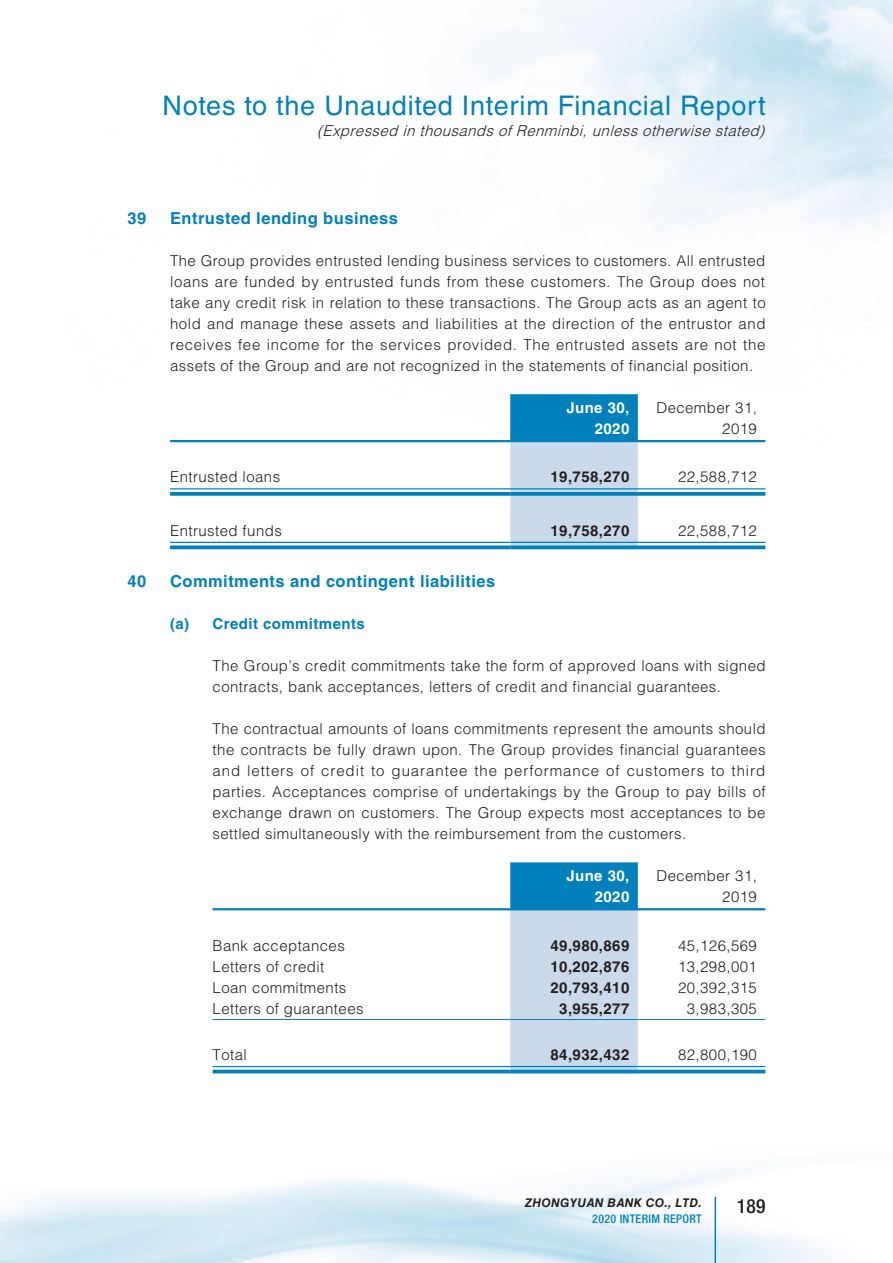
<style>
.page{position:relative;width:893px;height:1263px;background:#fff}
.page>*{position:absolute;margin:0;border:0;box-sizing:border-box;transform-origin:0 0}
.t1{font:27px "Helvetica LT Std";letter-spacing:.03em;color:#0081bb}
.t2{font:500 condensed 19.5px "Helvetica Neue LT Pro";color:#231f20}
.t3{font:700 16.5px "Helvetica LT Std";letter-spacing:.03em;color:#0081bb}
.t4{font:300 15px/21px "Helvetica LT Std";letter-spacing:.03em;color:#231f20;text-align:justify}
.t5{font:700 15px "Helvetica LT Std";letter-spacing:.03em;color:#231f20}
.t6{font:italic 300 15px "Helvetica LT Std";color:#231f20}
.t7{font:700 15px/21px "Helvetica LT Std";letter-spacing:.03em;color:#fff;text-align:right}
.t8{font:700 15px "Helvetica LT Std";letter-spacing:.03em;color:#0081bb}
.t9{font:italic 700 12px "Helvetica LT Std";letter-spacing:.03em;color:#231f20}
.t10{font:500 condensed 12px "Helvetica Neue LT Pro";letter-spacing:.025em;color:#0081bb}
</style>
<div class="page">
<hr style="left:715px;top:1197px;width:1px;height:66px;background:#0081bb">
<svg style="left:510px;top:394px;width:128px;height:151px;background:#88bdda"></svg>
<hr style="left:170px;top:440px;width:340px;height:2px;background:#0081bb">
<hr style="left:510px;top:440px;width:128px;height:2px;background:#0081bb">
<hr style="left:638px;top:440px;width:127px;height:2px;background:#0081bb">
<hr style="left:170px;top:488px;width:340px;height:1px;background:#0081bb">
<svg style="left:170px;top:492px;width:340px;height:4px"></svg>
<hr style="left:510px;top:488px;width:128px;height:1px;background:#0081bb">
<svg style="left:510px;top:492px;width:128px;height:4px"></svg>
<hr style="left:638px;top:488px;width:127px;height:1px;background:#0081bb">
<svg style="left:638px;top:492px;width:127px;height:4px"></svg>
<hr style="left:170px;top:542px;width:340px;height:1px;background:#0081bb">
<svg style="left:170px;top:545px;width:340px;height:4px"></svg>
<hr style="left:510px;top:542px;width:128px;height:1px;background:#0081bb">
<svg style="left:510px;top:545px;width:128px;height:4px"></svg>
<hr style="left:638px;top:542px;width:127px;height:1px;background:#0081bb">
<svg style="left:638px;top:545px;width:127px;height:4px"></svg>
<svg style="left:510px;top:862px;width:128px;height:208px;background:#9cc5df"></svg>
<hr style="left:213px;top:908px;width:297px;height:2px;background:#0081bb">
<hr style="left:510px;top:908px;width:128px;height:2px;background:#0081bb">
<hr style="left:638px;top:908px;width:127px;height:2px;background:#0081bb">
<hr style="left:213px;top:1019px;width:297px;height:1px;background:#0081bb">
<hr style="left:510px;top:1019px;width:128px;height:1px;background:#0081bb">
<hr style="left:638px;top:1019px;width:127px;height:1px;background:#0081bb">
<hr style="left:213px;top:1066px;width:297px;height:1px;background:#0081bb">
<hr style="left:213px;top:1070px;width:297px;height:3px;background:#0081bb">
<hr style="left:510px;top:1066px;width:128px;height:1px;background:#0081bb">
<hr style="left:510px;top:1070px;width:128px;height:3px;background:#0081bb">
<hr style="left:638px;top:1066px;width:127px;height:1px;background:#0081bb">
<hr style="left:638px;top:1070px;width:127px;height:3px;background:#0081bb">
<h1 class="t1" style="left:162px;top:89px;width:605px">Notes to the Unaudited Interim Financial Report</h1>
<p class="t6" style="left:317px;top:121px;width:453px">(Expressed in thousandsofRenminbi,unlessotherwise stated)</p>
<p class="t3" style="left:128px;top:208px;width:20px">39</p>
<p class="t3" style="left:170px;top:208px;width:229px">Entrusted lending business</p>
<p class="t4" style="left:170px;top:250px;width:597px">The Group provides entrusted lending business services to customers. All entrusted loans are funded by entrusted funds from these customers. The Group does not take any credit risk in relation to these transactions. The Group acts as an agent to hold and manage these assets and liabilities at the direction of the entrustor and receives fee income for the services provided. The entrusted assets are not the assets of the Group and are not recognized in the statements of financial position.</p>
<p class="t7" style="left:566px;top:397px;width:64px">June 30,<br>2020</p>
<p class="t4" style="left:656px;top:397px;width:102px;text-align:right">December 31,<br>2019</p>
<p class="t4" style="left:170px;top:466px;width:112px">Entrusted loans</p>
<p class="t5" style="left:550px;top:468px;width:80px">19,758,270</p>
<p class="t4" style="left:678px;top:466px;width:80px">22,588,712</p>
<p class="t4" style="left:170px;top:520px;width:113px">Entrusted funds</p>
<p class="t5" style="left:550px;top:521px;width:80px">19,758,270</p>
<p class="t4" style="left:678px;top:520px;width:80px">22,588,712</p>
<p class="t3" style="left:128px;top:571px;width:20px">40</p>
<p class="t3" style="left:170px;top:571px;width:327px">Commitments and contingent liabilities</p>
<p class="t8" style="left:170px;top:615px;width:196px">(a) Credit commitments</p>
<p class="t4" style="left:213px;top:655px;width:554px">The Group’s credit commitments take the form of approved loans with signed contracts, bank acceptances, letters of credit and financial guarantees.</p>
<p class="t4" style="left:213px;top:718px;width:555px">The contractual amounts of loans commitments represent the amounts should the contracts be fully drawn upon. The Group provides financial guarantees and letters of credit to guarantee the performance of customers to third parties. Acceptances comprise of undertakings by the Group to pay bills of exchange drawn on customers. The Group expects most acceptances to be settled simultaneously with the reimbursement from the customers.</p>
<p class="t7" style="left:566px;top:865px;width:64px">June 30,<br>2020</p>
<p class="t4" style="left:656px;top:865px;width:102px;text-align:right">December 31,<br>2019</p>
<p class="t4" style="left:213px;top:934px;width:134px">Bank acceptances</p>
<p class="t5" style="left:550px;top:936px;width:80px">49,980,869</p>
<p class="t4" style="left:678px;top:934px;width:80px">45,126,569</p>
<p class="t4" style="left:213px;top:955px;width:113px">Letters of credit</p>
<p class="t5" style="left:550px;top:957px;width:80px">10,202,876</p>
<p class="t4" style="left:678px;top:955px;width:80px">13,298,001</p>
<p class="t4" style="left:213px;top:976px;width:135px">Loan commitments</p>
<p class="t5" style="left:550px;top:978px;width:80px">20,793,410</p>
<p class="t4" style="left:678px;top:976px;width:80px">20,392,315</p>
<p class="t4" style="left:213px;top:997px;width:152px">Letters of guarantees</p>
<p class="t5" style="left:559px;top:999px;width:72px">3,955,277</p>
<p class="t4" style="left:687px;top:997px;width:72px">3,983,305</p>
<p class="t4" style="left:213px;top:1044px;width:36px">Total</p>
<p class="t5" style="left:550px;top:1045px;width:80px">84,932,432</p>
<p class="t4" style="left:678px;top:1044px;width:80px">82,800,190</p>
<p class="t9" style="left:525px;top:1195px;width:179px">ZHONGYUAN BANK CO., LTD.</p>
<p class="t10" style="left:592px;top:1212px;width:111px">2020 INTERIM REPORT</p>
<h2 class="t2" style="left:737px;top:1194px;width:30px">189</h2>
</div>
